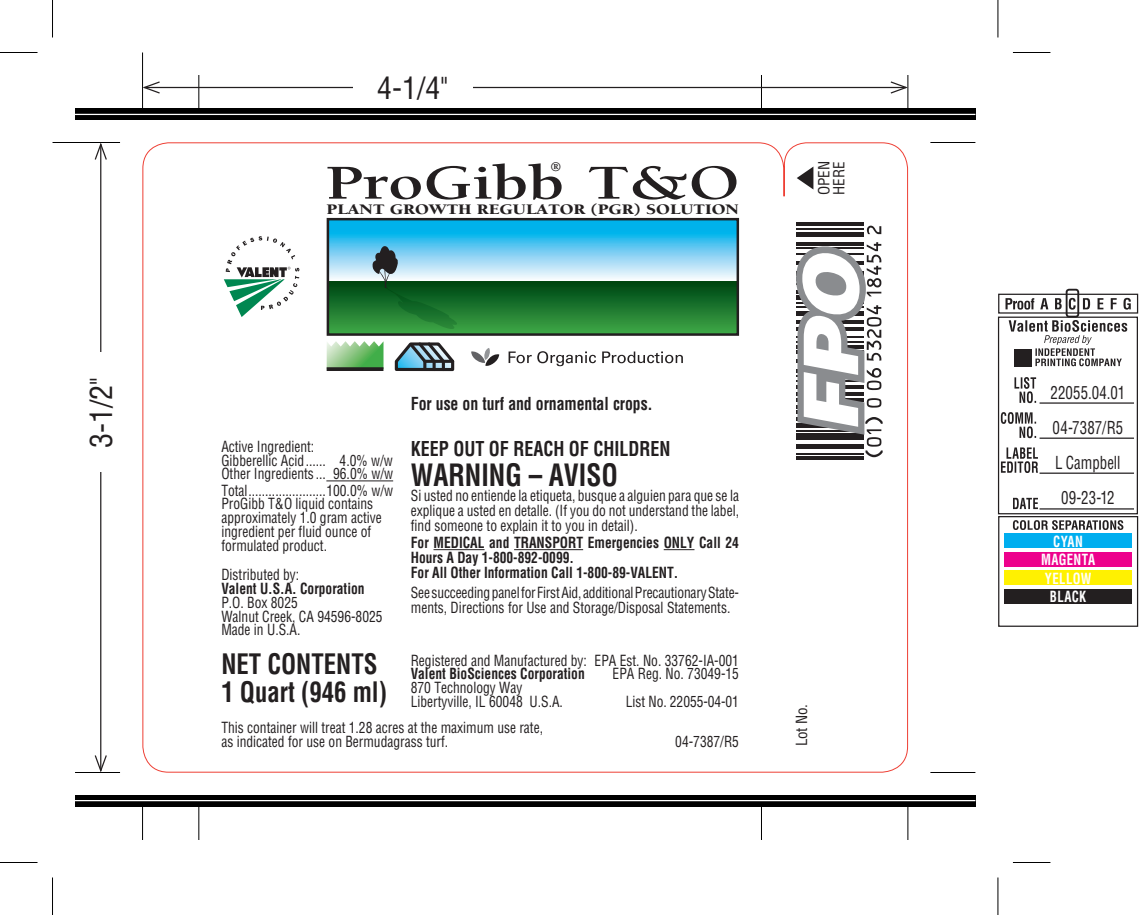
<style>
.page{position:relative;width:1148px;height:915px;background:#fff}
.page>*{position:absolute;margin:0;border:0;box-sizing:border-box;transform-origin:0 0}
.t1{font:700 50px "Berkeley";letter-spacing:-.005em;color:#231f20;scale:1.35 1}
.t2{font:700 condensed 30px "Helvetica";color:#231f20;scale:.9 1}
.t3{font:condensed 30px "Helvetica";color:#231f20}
.t4{font:700 condensed 27.5px "Helvetica";color:#231f20;scale:.9 1}
.t5{font:700 condensed 20px "Helvetica";color:#231f20;scale:.9 1}
.t6{font:condensed 17.5px "Helvetica";letter-spacing:.005em;color:#231f20;scale:.85 1}
.t7{font:700 condensed 17.5px "Helvetica";letter-spacing:-.005em;color:#231f20;scale:.9 1}
.t8{font:condensed 15px/13.8px "Helvetica";color:#231f20;scale:.9 1}
.t9{font:700 condensed 15px/15px "Helvetica";color:#231f20;scale:.9 1}
.t10{font:900 15px "Berkeley";color:#231f20;scale:1.21 1}
.t11{font:700 condensed 15px "Helvetica";letter-spacing:.025em;color:#fff;scale:.85 1}
.t12{font:condensed 15px "Helvetica";color:#231f20}
.t13{font:700 13.5px "Berkeley";color:#231f20}
</style>
<div class="page">
<hr style="left:52px;top:142px;width:68px;height:1px;background:#000">
<hr style="left:75px;top:772px;width:45px;height:1px;background:#000">
<hr style="left:930px;top:142px;width:45px;height:1px;background:#000">
<hr style="left:930px;top:772px;width:45px;height:1px;background:#000">
<hr style="left:142px;top:52px;width:1px;height:68px;background:#000">
<hr style="left:142px;top:795px;width:1px;height:45px;background:#000">
<hr style="left:907px;top:75px;width:1px;height:45px;background:#000">
<hr style="left:907px;top:795px;width:1px;height:45px;background:#000">
<hr style="left:761px;top:75px;width:1px;height:45px;background:#000">
<hr style="left:761px;top:795px;width:1px;height:45px;background:#000">
<hr style="left:198px;top:75px;width:1px;height:45px;background:#000">
<hr style="left:198px;top:795px;width:1px;height:45px;background:#000">
<div style="left:75px;top:795px;width:900px;height:11px;background:#000"></div>
<hr style="left:75px;top:800px;width:900px;height:1px;background:#fff">
<div style="left:75px;top:109px;width:900px;height:11px;background:#000"></div>
<hr style="left:75px;top:114px;width:900px;height:1px;background:#fff">
<div style="left:1065px;top:289px;width:14px;height:29px;border:2px solid #231f20;border-radius:2px"></div>
<svg style="left:1005px;top:298px;width:125px;height:12px"></svg>
<div style="left:998px;top:294px;width:140px;height:20px;border:1px solid #231f20"></div>
<svg style="left:1012px;top:520px;width:111px;height:10px"></svg>
<div style="left:998px;top:516px;width:140px;height:111px;border:1px solid #231f20"></div>
<div style="left:1004px;top:533px;width:128px;height:15px;background:#00aeef"></div>
<div style="left:1004px;top:552px;width:128px;height:15px;background:#ed028c"></div>
<div style="left:1004px;top:570px;width:128px;height:15px;background:#fff101"></div>
<div style="left:1004px;top:589px;width:128px;height:15px;background:#231f20"></div>
<hr style="left:1039px;top:508px;width:95px;height:2px;background:#231f20">
<hr style="left:1039px;top:402px;width:95px;height:2px;background:#231f20">
<hr style="left:1039px;top:438px;width:95px;height:1px;background:#231f20">
<hr style="left:1039px;top:473px;width:95px;height:1px;background:#231f20">
<div style="left:998px;top:317px;width:140px;height:197px;border:1px solid #231f20"></div>
<svg style="left:1013px;top:498px;width:25px;height:11px"></svg>
<svg style="left:1014px;top:377px;width:22px;height:26px"></svg>
<svg style="left:1000px;top:412px;width:36px;height:26px"></svg>
<svg style="left:1001px;top:447px;width:37px;height:26px"></svg>
<svg style="left:1008px;top:320px;width:119px;height:46px"></svg>
<svg style="left:142px;top:142px;width:766px;height:631px"></svg>
<hr style="left:144px;top:87px;width:762px;height:1px;background:#231f20">
<svg style="left:142px;top:80px;width:19px;height:15px"></svg>
<svg style="left:889px;top:80px;width:20px;height:15px"></svg>
<div style="left:353px;top:75px;width:119px;height:25px;background:#fff"></div>
<hr style="left:100px;top:144px;width:1px;height:627px;background:#231f20">
<svg style="left:94px;top:754px;width:13px;height:18px"></svg>
<svg style="left:94px;top:143px;width:13px;height:18px"></svg>
<div style="left:88px;top:353px;width:25px;height:119px;background:#fff"></div>
<hr style="left:0;top:52px;width:38px;height:1px;background:#000">
<hr style="left:1012px;top:52px;width:38px;height:1px;background:#000">
<hr style="left:0;top:862px;width:38px;height:1px;background:#000">
<hr style="left:1012px;top:862px;width:38px;height:1px;background:#000">
<hr style="left:52px;top:0;width:1px;height:38px;background:#000">
<hr style="left:52px;top:878px;width:1px;height:37px;background:#000">
<hr style="left:997px;top:0;width:1px;height:38px;background:#000">
<hr style="left:997px;top:878px;width:1px;height:37px;background:#000">
<p class="t3" style="left:82px;top:448px;width:72px;rotate:-90deg">3-1/2"</p>
<p class="t3" style="left:377px;top:69px;width:72px">4-1/4"</p>
<p class="t13" style="left:550px;top:160px;width:12px">®</p>
<p class="t10" style="left:327px;top:202px;width:342px">PLANT GROWTH REGULATOR (PGR) SOLUTION</p>
<p class="t1" style="left:325px;top:156px;width:308px">ProGibb T&amp;O</p>
<p class="t12" style="left:814px;top:195px;width:36px;rotate:-90deg">OPEN</p>
<p class="t12" style="left:829px;top:195px;width:35px;rotate:-90deg">HERE</p>
<p class="t8" style="left:221px;top:439px;width:105px">Active Ingredient:</p>
<p class="t8" style="left:221px;top:453px;width:192px">Gibberellic Acid...... 4.0% w/w</p>
<p class="t8" style="left:221px;top:467px;width:192px">Other Ingredients ... 96.0% w/w</p>
<p class="t8" style="left:221px;top:483px;width:192px">Total.......................100.0% w/w</p>
<p class="t8" style="left:221px;top:497px;width:180px">ProGibb T&amp;O liquid contains approximately 1.0 gram active ingredient per fluid ounce of formulated product.</p>
<p class="t8" style="left:221px;top:568px;width:88px">Distributed by:</p>
<p class="t9" style="left:221px;top:581px;width:161px">Valent U.S.A. Corporation</p>
<p class="t8" style="left:221px;top:595px;width:87px">P.O. Box 8025</p>
<p class="t8" style="left:221px;top:609px;width:181px">Walnut Creek, CA 94596-8025</p>
<p class="t8" style="left:221px;top:623px;width:89px">Made in U.S.A.</p>
<p class="t7" style="left:411px;top:393px;width:270px">For use on turf and ornamental crops.</p>
<p class="t5" style="left:411px;top:436px;width:290px">KEEP OUT OF REACH OF CHILDREN</p>
<p class="t2" style="left:411px;top:456px;width:232px">WARNING – AVISO</p>
<p class="t8" style="left:411px;top:488px;width:366px;line-height:15px;text-align:justify">Si usted no entiende la etiqueta, busque a alguien para que se la explique a usted en detalle. (If you do not understand the label, find someone to explain it to you in detail).</p>
<p class="t9" style="left:411px;top:535px;width:366px">For MEDICAL and TRANSPORT Emergencies ONLY Call 24<br>Hours A Day 1-800-892-0099.</p>
<p class="t9" style="left:411px;top:565px;width:299px">For All Other Information Call 1-800-89-VALENT.</p>
<p class="t8" style="left:411px;top:585px;width:366px;line-height:15px">See succeeding panel for First Aid, additional Precautionary State&shy;ments, Directions for Use and Storage/Disposal Statements.</p>
<p class="t4" style="left:221px;top:647px;width:175px">NET CONTENTS</p>
<p class="t4" style="left:221px;top:675px;width:186px">1 Quart (946 ml)</p>
<p class="t8" style="left:221px;top:720px;width:359px">This container will treat 1.28 acres at the maximum use rate,</p>
<p class="t8" style="left:221px;top:734px;width:254px">as indicated for use on Bermudagrass turf.</p>
<p class="t8" style="left:411px;top:653px;width:197px">Registered and Manufactured by:</p>
<p class="t9" style="left:411px;top:666px;width:195px">Valent BioSciences Corporation</p>
<p class="t8" style="left:411px;top:681px;width:126px">870 Technology Way</p>
<p class="t8" style="left:411px;top:694px;width:171px">Libertyville, IL 60048 U.S.A.</p>
<p class="t8" style="left:594px;top:653px;width:162px">EPA Est. No. 33762-IA-001</p>
<p class="t8" style="left:612px;top:667px;width:142px">EPA Reg. No. 73049-15</p>
<p class="t8" style="left:626px;top:694px;width:127px">List No. 22055-04-01</p>
<p class="t8" style="left:675px;top:735px;width:72px">04-7387/R5</p>
<p class="t12" style="left:792px;top:746px;width:43px;rotate:-90deg">Lot No.</p>
<p class="t6" style="left:1050px;top:382px;width:90px">22055.04.01</p>
<p class="t6" style="left:1052px;top:417px;width:85px">04-7387/R5</p>
<p class="t6" style="left:1055px;top:452px;width:78px">L Campbell</p>
<p class="t6" style="left:1061px;top:487px;width:64px">09-23-12</p>
<p class="t11" style="left:1053px;top:532px;width:36px">CYAN</p>
<p class="t11" style="left:1041px;top:550px;width:65px">MAGENTA</p>
<p class="t11" style="left:1045px;top:569px;width:56px">YELLOW</p>
<p class="t11" style="left:1050px;top:587px;width:44px">BLACK</p>
</div>
